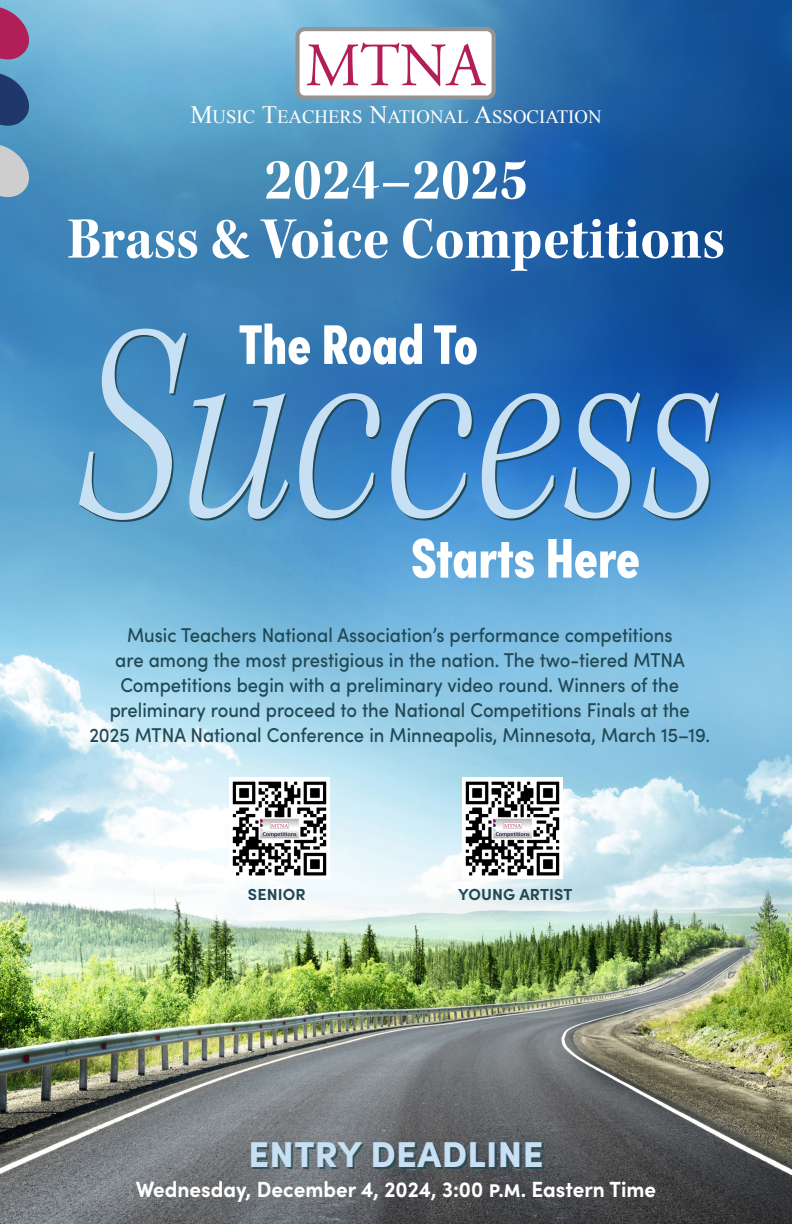
<style>
.page{position:relative;width:792px;height:1224px;background:#fff}
.page>*{position:absolute;margin:0;border:0;box-sizing:border-box;transform-origin:0 0}
.t1{font:italic 276px "Kepler 3 VF Default";letter-spacing:.005em;color:#c8e0f3;scale:.7 1}
.t2{font:61.4px "Adobe Garamond";color:#b11e58}
.t3{font:61px "Kepler 3 VF Default Roman";color:#fff}
.t4{font:900 56px "Sofia Pro Condensed";letter-spacing:-.005em;color:#fff}
.t5{font:900 36px "Sofia Pro";letter-spacing:.01em;color:#c8e0f3}
.t6{font:700 22px "Sofia Pro";color:#fff;scale:.94 1}
.t7{font:500 20px/25px "Sofia Pro";color:#214854;text-align:center;scale:.92 1}
.t8{font:18.8px "Times New Roman";color:#fff}
.t9{font:700 16px "Sofia Pro";letter-spacing:.01em;color:#214854}
.s1{font-size:25px}
</style>
<div class="page">
<img style="left:0;top:0;width:792px;height:1224px">
<div style="left:253px;top:1144px;width:291px;height:25px;background:#214854;opacity:.75"></div>
<img style="left:230px;top:778px;width:99px;height:101px">
<img style="left:463px;top:778px;width:99px;height:101px">
<svg style="left:0;top:144px;width:29px;height:53px;background:#adbeca"></svg>
<svg style="left:0;top:6px;width:29px;height:53px;background:#a34578"></svg>
<svg style="left:0;top:73px;width:29px;height:53px;background:#2f5284"></svg>
<div style="left:298px;top:29px;width:196px;height:69px;background:#fff;border-radius:7px"></div>
<div style="left:295px;top:27px;width:201px;height:73px;border:4px solid #959494;border-radius:7px"></div>
<svg style="left:81px;top:331px;width:640px;height:191px;background:#2e70aa"></svg>
<p class="t2" style="left:305px;top:33px;width:181px">MTNA</p>
<p class="t8" style="left:190px;top:104px;width:413px"><span class="s1">M</span>USIC <span class="s1">T</span>EACHERS <span class="s1">N</span>ATIONAL <span class="s1">A</span>SSOCIATION</p>
<p class="t3" style="left:264px;top:147px;width:266px">2024–2025</p>
<p class="t3" style="left:67px;top:206px;width:659px">Brass &amp; Voice Competitions</p>
<p class="t4" style="left:239px;top:301px;width:241px">The Road To</p>
<p class="t1" style="left:74px;top:284px;width:922px">Success</p>
<p class="t4" style="left:411px;top:514px;width:230px">Starts Here</p>
<p class="t7" style="left:89px;top:621px;width:676px">Music Teachers National Association’s performance competitions<br>are among the most prestigious in the nation. The two-tiered MTNA Competitions begin with a preliminary video round. Winners of the preliminary round proceed to the National Competitions Finals at the 2025 MTNA National Conference in Minneapolis, Minnesota, March 15–19.</p>
<p class="t9" style="left:248px;top:882px;width:59px">SENIOR</p>
<p class="t9" style="left:458px;top:882px;width:116px">YOUNG ARTIST</p>
<p class="t5" style="left:248px;top:1126px;width:297px">ENTRY DEADLINE</p>
<p class="t6" style="left:136px;top:1172px;width:555px">Wednesday, December 4, 2024, 3:00 p.m. Eastern Time</p>
</div>
